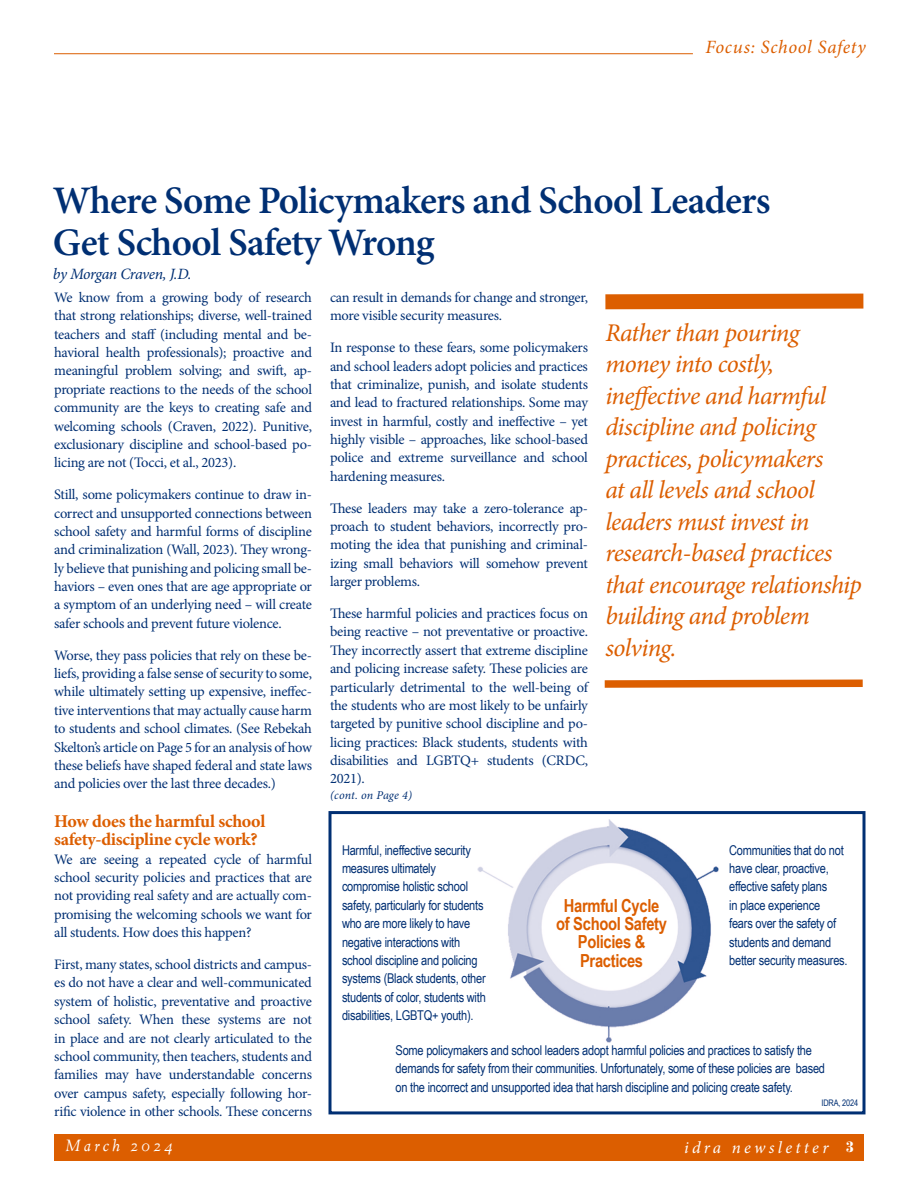
<style>
.page{position:relative;width:918px;height:1188px;background:#fff}
.page>*{position:absolute;margin:0;border:0;box-sizing:border-box;transform-origin:0 0}
.t1{font:600 39px "Minion Pro";letter-spacing:-.02em;color:#002f73}
.t2{font:italic 25.5px/31.5px "Minion Pro";letter-spacing:-.025em;color:#dc5e00}
.t3{font:italic 18.75px "Minion Pro";letter-spacing:.035em;color:#dc5e00}
.subhead{font:700 18px/18.3px "Minion Pro";letter-spacing:-.02em;color:#dc5e00}
.Paragraph_Style_1{font:700 18px/18.3px "Arial Narrow";letter-spacing:-.02em;color:#dc5e00;text-align:center}
.t4{font:italic 16.8px "Minion Pro";letter-spacing:.195em;color:#fff}
.t5{font:italic 16.8px "Eldorado Text";letter-spacing:.2em;color:#fff}
.t6{font:italic 15.75px "Minion Pro";letter-spacing:-.03em;color:#002f73}
.Paragraph_Style_1-2{font:14.4px/18.3px "Minion Pro";letter-spacing:-.02em;color:#002f73;text-align:justify}
.Paragraph_Style_1-3{font:13.5px/18.5px "Arial Narrow";letter-spacing:-.02em;color:#002f73}
.body{font:italic 12px "Minion Pro";letter-spacing:.01em;color:#002f73}
.Paragraph_Style_1-4{font:9px "Arial Narrow";letter-spacing:-.02em;color:#002f73}
.s1{font-family:"Inflex MT Std";font-weight:700;font-style:normal;font-size:15px}
</style>
<div class="page">
<div style="left:54px;top:1134px;width:810px;height:27px;background:#dc5e00"></div>
<hr style="left:54px;top:53px;width:639px;height:1px;background:#dc5e00">
<div style="left:328px;top:811px;width:538px;height:303px;background:#fff;border:3px solid #002f73"></div>
<svg style="left:605px;top:293px;width:259px;height:17px;background:#e0711e"></svg>
<svg style="left:604px;top:679px;width:259px;height:9px;background:#e1792b"></svg>
<img style="left:477px;top:820px;width:242px;height:222px">
<h3 class="t3" style="left:705px;top:34px;width:162px">Focus: School Safety</h3>
<p class="t1" style="left:53px;top:173px;width:719px">Where Some Policymakers and School Leaders</p>
<p class="t1" style="left:53px;top:215px;width:383px">Get School Safety Wrong</p>
<p class="t6" style="left:53px;top:263px;width:140px">by Morgan Craven, J.D.</p>
<p class="Paragraph_Style_1-2" style="left:330px;top:288px;width:260px">can result in demands for change and stronger, more visible security measures.</p>
<p class="Paragraph_Style_1-2" style="left:330px;top:338px;width:260px">In response to these fears, some policymakers and school leaders adopt policies and practices that criminalize, punish, and isolate students and lead to fractured relationships. Some may invest in harmful, costly and ineffective – yet highly visible – approaches, like school-based police and extreme surveillance and school hardening measures.</p>
<p class="Paragraph_Style_1-2" style="left:330px;top:499px;width:260px">These leaders may take a zero-tolerance ap&shy;proach to student behaviors, incorrectly pro&shy;moting the idea that punishing and criminal&shy;izing small behaviors will somehow prevent larger problems.</p>
<p class="Paragraph_Style_1-2" style="left:330px;top:604px;width:260px">These harmful policies and practices focus on being reactive – not preventative or proactive.<br>They incorrectly assert that extreme discipline and policing increase safety. These policies are particularly detrimental to the well-being of the students who are most likely to be unfairly targeted by punitive school discipline and po&shy;licing practices: Black students, students with disabilities and LGBTQ+ students (CRDC, 2021).</p>
<p class="Paragraph_Style_1-2" style="left:54px;top:288px;width:259px">We know from a growing body of research that strong relationships; diverse, well-trained teachers and staff (including mental and be&shy;havioral health professionals); proactive and meaningful problem solving; and swift, ap&shy;propriate reactions to the needs of the school community are the keys to creating safe and welcoming schools (Craven, 2022). Punitive, exclusionary discipline and school-based po&shy;licing are not (Tocci, et al., 2023).</p>
<p class="Paragraph_Style_1-2" style="left:54px;top:485px;width:259px">Still, some policymakers continue to draw in&shy;correct and unsupported connections between school safety and harmful forms of discipline and criminalization (Wall, 2023). They wrong&shy;ly believe that punishing and policing small be&shy;haviors – even ones that are age appropriate or a symptom of an underlying need – will create safer schools and prevent future violence.</p>
<p class="Paragraph_Style_1-2" style="left:54px;top:646px;width:259px">Worse, they pass policies that rely on these be&shy;liefs, providing a false sense of security to some, while ultimately setting up expensive, ineffec&shy;tive interventions that may actually cause harm to students and school climates. (See Rebekah Skelton’s article on Page 5 for an analysis of how these beliefs have shaped federal and state laws and policies over the last three decades.)</p>
<p class="subhead" style="left:54px;top:812px;width:213px">How does the harmful school safety-discipline cycle work?</p>
<p class="Paragraph_Style_1-2" style="left:54px;top:850px;width:259px">We are seeing a repeated cycle of harmful school security policies and practices that are not providing real safety and are actually com&shy;promising the welcoming schools we want for all students. How does this happen?</p>
<p class="Paragraph_Style_1-2" style="left:54px;top:955px;width:259px">First, many states, school districts and campus&shy;es do not have a clear and well-communicated system of holistic, preventative and proactive school safety. When these systems are not in place and are not clearly articulated to the school community, then teachers, students and families may have understandable concerns over campus safety, especially following hor&shy;rific violence in other schools. These concerns</p>
<p class="t2" style="left:605px;top:317px;width:258px">Rather than pouring money into costly, ineffective and harmful discipline and policing practices, policymakers<br>at all levels and school leaders must invest in research-based practices that encourage relationship building and problem solving.</p>
<p class="body" style="left:330px;top:787px;width:84px">(cont. on Page 4)</p>
<p class="Paragraph_Style_1-3" style="left:342px;top:840px;width:145px">Harmful, ineffective security measures ultimately compromise holistic school safety, particularly for students who are more likely to have negative interactions with school discipline and policing systems (Black students, other students of color, students with disabilities, LGBTQ+ youth).</p>
<p class="Paragraph_Style_1-3" style="left:729px;top:840px;width:120px">Communities that do not have clear, proactive, effective safety plans<br>in place experience<br>fears over the safety of students and demand better security measures.</p>
<p class="Paragraph_Style_1-3" style="left:396px;top:1040px;width:431px">Some policymakers and school leaders adopt harmful policies and practices to satisfy the demands for safety from their communities. Unfortunately, some of these policies are based on the incorrect and unsupported idea that harsh discipline and policing create safety.</p>
<p class="Paragraph_Style_1" style="left:556px;top:895px;width:112px">Harmful Cycle of School Safety<br>Policies &amp;<br>Practices</p>
<p class="Paragraph_Style_1-4" style="left:822px;top:1096px;width:38px">IDRA, 2024</p>
<p class="t5" style="left:65px;top:1136px;width:109px">March 2024</p>
<p class="t4" style="left:684px;top:1136px;width:171px">idra newsletter <span class="s1">3</span></p>
</div>
